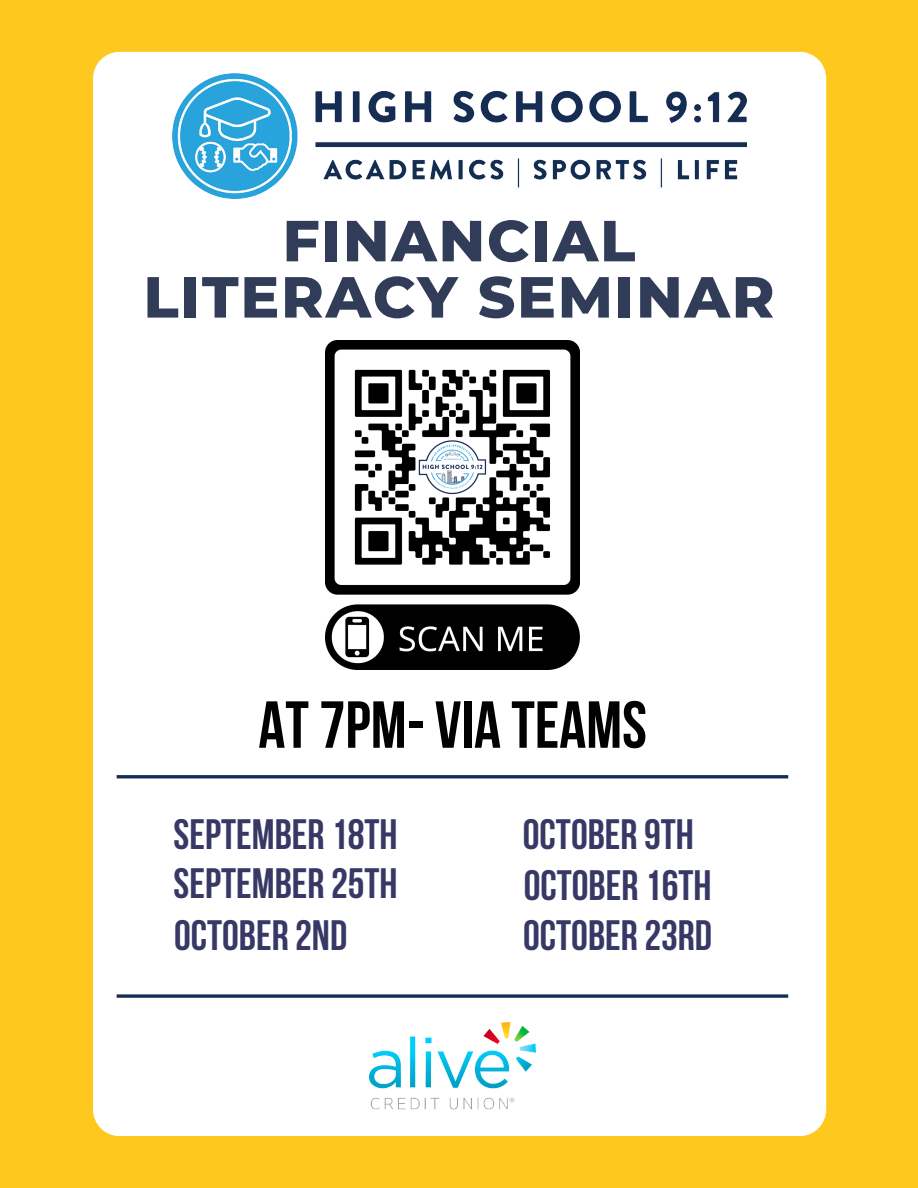
<style>
.page{position:relative;width:918px;height:1188px;background:#ffc81e}
.page>*{position:absolute;margin:0;border:0;box-sizing:border-box;transform-origin:0 0}
.t1{font:700 66.3px "Bebas Neue";color:#010101}
.t2{font:800 57.9px/56.2px "Montserrat";letter-spacing:.03em;color:#313c59;text-align:center}
.t3{font:700 42.3px "Bebas Neue";color:#383866}
</style>
<div class="page">
<div style="left:93px;top:52px;width:733px;height:1084px;background:#fff;border-radius:27px"></div>
<svg style="left:117px;top:994px;width:671px;height:4px"></svg>
<hr style="left:117px;top:775px;width:671px;height:3px;background:#162d53">
<img style="left:172px;top:74px;width:574px;height:125px">
<img style="left:370px;top:1023px;width:165px;height:87px">
<img style="left:326px;top:340px;width:254px;height:330px">
<p class="t2" style="left:143px;top:212px;width:633px">FINANCIAL<br>LITERACY SEMINAR</p>
<p class="t1" style="left:258px;top:698px;width:390px">AT7PM- VIA TEAMS</p>
<p class="t3" style="left:174px;top:817px;width:226px">SEPTEMBER 18TH</p>
<p class="t3" style="left:174px;top:867px;width:226px">SEPTEMBER 25TH</p>
<p class="t3" style="left:174px;top:919px;width:175px">OCTOBER 2ND</p>
<p class="t3" style="left:523px;top:817px;width:173px">OCTOBER 9TH</p>
<p class="t3" style="left:524px;top:868px;width:189px">OCTOBER 16TH</p>
<p class="t3" style="left:523px;top:919px;width:191px">OCTOBER 23RD</p>
</div>
